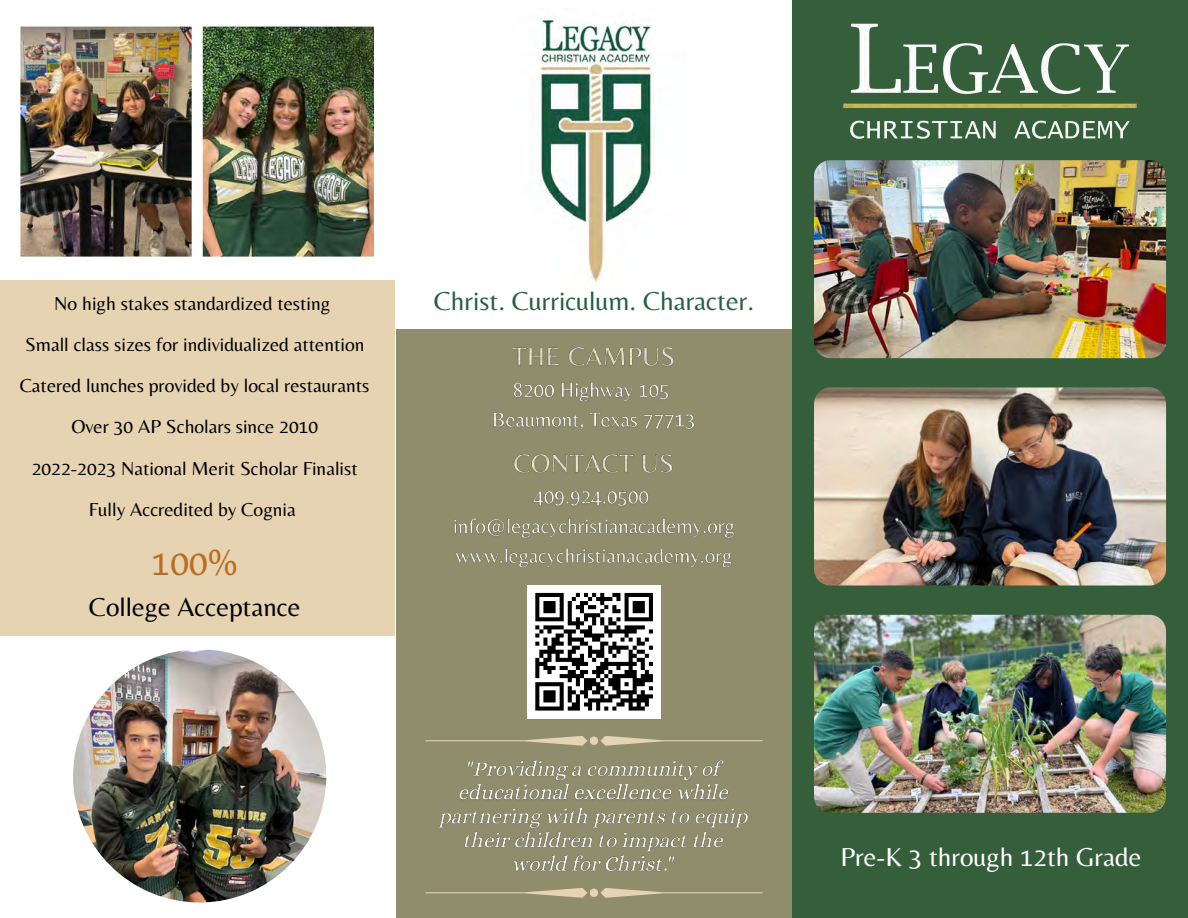
<style>
.page{position:relative;width:1188px;height:918px;background:#fff}
.page>*{position:absolute;margin:0;border:0;box-sizing:border-box;transform-origin:0 0}
.t1{font:37.5px "Belleza";color:#b76e22}
.t2{font:27px "Belleza";color:#266041}
.t3{font:27px "Belleza";color:#fff}
.t4{font:27px "Belleza";color:#000}
.t5{font:19.5px/41.1px "Belleza";color:#000;text-align:center}
</style>
<div class="page">
<div style="left:396px;top:329px;width:404px;height:589px;background:#8f8d6c"></div>
<img style="left:538px;top:19px;width:116px;height:265px">
<div style="left:792px;top:0;width:396px;height:918px;background:#355e3b"></div>
<img style="left:20px;top:26px;width:354px;height:231px">
<img style="left:73px;top:649px;width:253px;height:254px;border-radius:50%">
<div style="left:0;top:280px;width:395px;height:356px;background:#e6d3b1"></div>
<svg style="left:425px;top:888px;width:338px;height:10px"></svg>
<svg style="left:425px;top:736px;width:338px;height:10px"></svg>
<img style="left:814px;top:160px;width:352px;height:198px;border-radius:16px">
<img style="left:814px;top:387px;width:352px;height:199px;border-radius:16px">
<img style="left:814px;top:615px;width:352px;height:198px;border-radius:16px">
<img style="left:839px;top:23px;width:302px;height:145px">
<div style="left:527px;top:585px;width:134px;height:134px;background:#fff"></div>
<svg style="left:535px;top:592px;width:118px;height:119px"></svg>
<img style="left:454px;top:347px;width:280px;height:221px">
<img style="left:438px;top:760px;width:310px;height:111px">
<p class="t5" style="left:20px;top:283px;width:351px">No high stakes standardized testing<br>Small class sizes for individualized attention Catered lunches provided by local restaurants Over 30 AP Scholars since 2010<br>2022-2023 National Merit Scholar Finalist Fully Accredited by Cognia</p>
<h1 class="t1" style="left:152px;top:540px;width:88px">100%</h1>
<h2 class="t4" style="left:89px;top:591px;width:213px">College Acceptance</h2>
<h2 class="t2" style="left:434px;top:285px;width:322px">Christ. Curriculum. Character.</h2>
<h2 class="t3" style="left:841px;top:841px;width:302px">Pre-K 3 through 12th Grade</h2>
</div>
